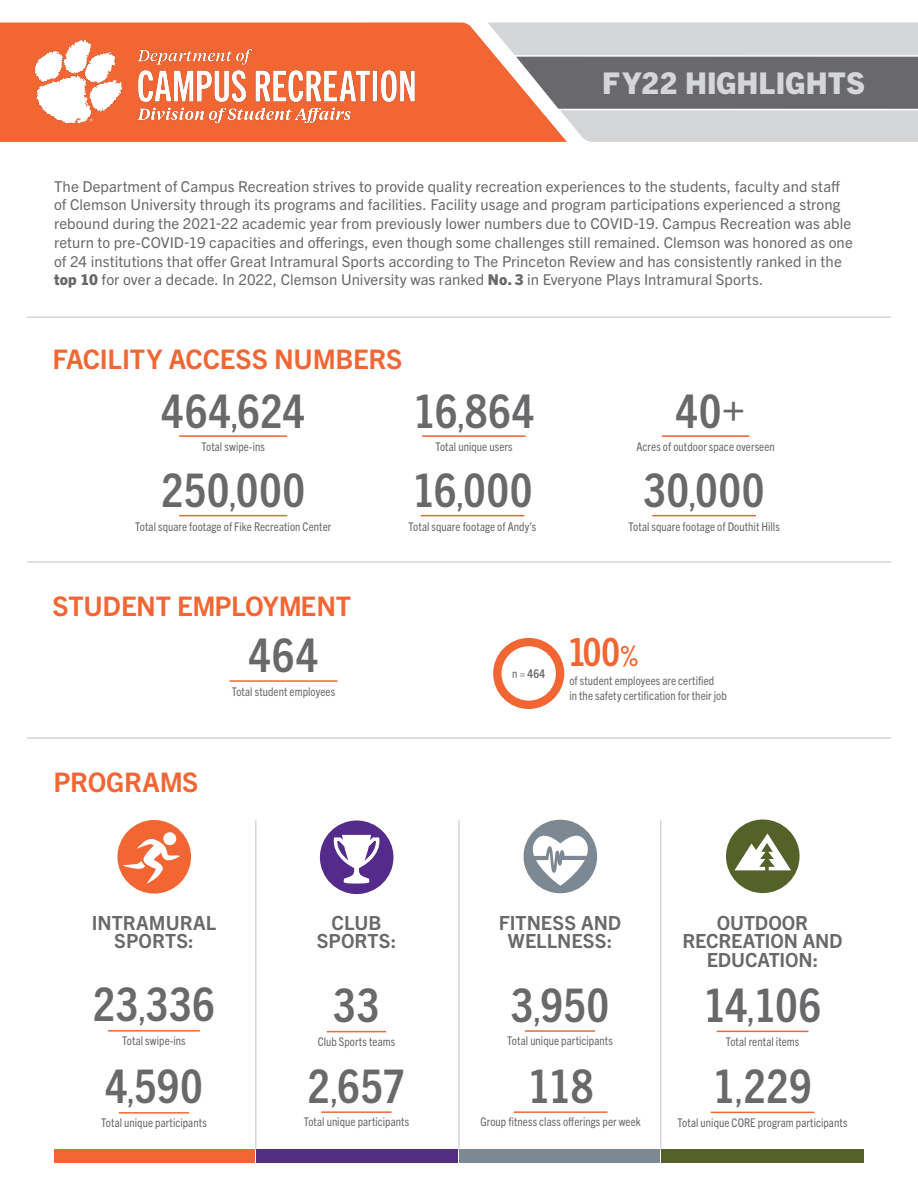
<style>
.page{position:relative;width:918px;height:1188px;background:#fff}
.page>*{position:absolute;margin:0;border:0;box-sizing:border-box;transform-origin:0 0}
.t1{font:700 condensed 46.5px "Trade Gothic Next LT Pro";letter-spacing:.02em;color:#69696c}
.t2{font:700 condensed 39px "Trade Gothic Next LT Pro";color:#f26633}
.t3{font:800 30px "Trade Gothic Next LT Pro";letter-spacing:.01em;color:#d5d6d8}
.t4{font:700 27px "Trade Gothic Next LT Pro";letter-spacing:-.01em;color:#f26633}
.t5{font:700 19.5px/18.8px "Trade Gothic Next LT Pro";color:#69696c;text-align:center}
.t6{font:15px/18.8px "Trade Gothic Next LT Pro";letter-spacing:.005em;color:#69696c}
.t7{font:condensed 12px/15px "Trade Gothic Next LT Pro";letter-spacing:.005em;color:#69696c}
.t8{font:700 condensed 12px "Trade Gothic Next LT Pro";color:#69696c}
.s1{font-weight:800}
.s2{font-size:30px}
.s3{font-weight:400}
.s4{font-size:27.75px}
</style>
<div class="page">
<div style="left:493px;top:638px;width:71px;height:71px;background:#f26633;border-radius:36px"></div>
<div style="left:502px;top:646px;width:54px;height:55px;background:#fff;border-radius:50%"></div>
<div style="left:567px;top:22px;width:351px;height:120px;background:#d5d6d8"></div>
<svg style="left:0;top:22px;width:567px;height:120px;background:#ef8058"></svg>
<svg style="left:511px;top:54px;width:407px;height:58px;background:#7e7b7c"></svg>
<hr style="left:27px;top:316px;width:864px;height:2px;background:#d5d6d8">
<hr style="left:27px;top:561px;width:864px;height:2px;background:#d5d6d8">
<hr style="left:27px;top:737px;width:864px;height:2px;background:#d5d6d8">
<hr style="left:255px;top:820px;width:1px;height:330px;background:#d5d6d8">
<hr style="left:458px;top:820px;width:2px;height:330px;background:#d5d6d8">
<hr style="left:660px;top:820px;width:2px;height:330px;background:#d5d6d8">
<div style="left:662px;top:1149px;width:202px;height:13px;background:#54622a"></div>
<div style="left:256px;top:1149px;width:202px;height:13px;background:#522d80"></div>
<div style="left:460px;top:1149px;width:200px;height:13px;background:#7d8992"></div>
<div style="left:54px;top:1149px;width:201px;height:13px;background:#f26633"></div>
<img style="left:17px;top:27px;width:415px;height:115px">
<hr style="left:179px;top:435px;width:108px;height:2px;background:#f26633">
<hr style="left:179px;top:515px;width:108px;height:1px;background:#f26633">
<hr style="left:230px;top:680px;width:108px;height:2px;background:#f26633">
<hr style="left:108px;top:1030px;width:92px;height:2px;background:#f26633">
<hr style="left:717px;top:1031px;width:91px;height:1px;background:#f26633">
<hr style="left:119px;top:1112px;width:70px;height:2px;background:#f26633">
<hr style="left:321px;top:1111px;width:71px;height:2px;background:#f26633">
<hr style="left:514px;top:1111px;width:93px;height:2px;background:#f26633">
<hr style="left:327px;top:1031px;width:59px;height:1px;background:#f26633">
<hr style="left:711px;top:1112px;width:103px;height:1px;background:#f26633">
<hr style="left:525px;top:1030px;width:70px;height:2px;background:#f26633">
<hr style="left:422px;top:435px;width:104px;height:2px;background:#f26633">
<hr style="left:662px;top:435px;width:88px;height:2px;background:#f26633">
<hr style="left:421px;top:515px;width:103px;height:1px;background:#f26633">
<hr style="left:652px;top:515px;width:104px;height:1px;background:#f26633">
<svg style="left:117px;top:820px;width:74px;height:74px"></svg>
<svg style="left:320px;top:821px;width:73px;height:73px"></svg>
<svg style="left:524px;top:820px;width:73px;height:73px"></svg>
<svg style="left:726px;top:820px;width:74px;height:73px"></svg>
<h3 class="t3" style="left:602px;top:63px;width:265px">FY22 HIGHLIGHTS</h3>
<p class="t6" style="left:54px;top:176px;width:800px">The Department of Campus Recreation strives to provide quality recreation experiences to the students, faculty and staff of Clemson University through its programs and facilities. Facility usage and program participations experienced a strong rebound during the 2021-22 academic year from previously lower numbers due to COVID-19. Campus Recreation was able return to pre-COVID-19 capacities and offerings, even though some challenges still remained. Clemson was honored as one of 24 institutions that offer Great Intramural Sports according to The Princeton Review and has consistently ranked in the <span class="s1">top 10</span> for over a decade. In 2022, Clemson University was ranked <span class="s1">No. 3</span> in Everyone Plays Intramural Sports.</p>
<h3 class="t4" style="left:52px;top:341px;width:351px">FACILITY ACCESS NUMBERS</h3>
<h1 class="t1" style="left:162px;top:379px;width:145px">464<span class="s2">,</span>624</h1>
<p class="t7" style="left:201px;top:439px;width:65px">Total swipe-ins</p>
<h1 class="t1" style="left:414px;top:379px;width:122px">16<span class="s2">,</span>864</h1>
<p class="t7" style="left:435px;top:439px;width:79px">Total unique users</p>
<h1 class="t1" style="left:162px;top:458px;width:145px">250<span class="s2">,</span>000</h1>
<p class="t7" style="left:135px;top:518px;width:198px">Total square footage of Fike Recreation Center</p>
<h1 class="t1" style="left:413px;top:458px;width:121px">16<span class="s2">,</span>000</h1>
<p class="t7" style="left:409px;top:518px;width:129px">Total square footage of Andy’s</p>
<h1 class="t1" style="left:676px;top:379px;width:70px">40+</h1>
<p class="t7" style="left:636px;top:439px;width:140px">Acres of outdoor space overseen</p>
<h1 class="t1" style="left:644px;top:458px;width:122px">30<span class="s2">,</span>000</h1>
<p class="t7" style="left:629px;top:518px;width:153px">Total square footage of Douthit Hills</p>
<h3 class="t4" style="left:52px;top:587px;width:300px">STUDENT EMPLOYMENT</h3>
<h1 class="t1" style="left:249px;top:624px;width:71px">464</h1>
<p class="t7" style="left:232px;top:683px;width:105px">Total student employees</p>
<p class="t8" style="left:512px;top:665px;width:34px"><span class="s3">n =</span> 464</p>
<h2 class="t2" style="left:568px;top:625px;width:72px">100<span class="s4">%</span></h2>
<p class="t7" style="left:569px;top:672px;width:159px">of student employees are certified<br>in the safety certification for their job</p>
<h3 class="t4" style="left:54px;top:764px;width:146px">PROGRAMS</h3>
<h3 class="t5" style="left:92px;top:912px;width:126px">INTRAMURAL<br>SPORTS:</h3>
<h1 class="t1" style="left:93px;top:973px;width:123px">23<span class="s2">,</span>336</h1>
<p class="t7" style="left:122px;top:1032px;width:65px">Total swipe-ins</p>
<h1 class="t1" style="left:105px;top:1055px;width:99px">4<span class="s2">,</span>590</h1>
<p class="t7" style="left:101px;top:1114px;width:107px">Total unique participants</p>
<h3 class="t5" style="left:317px;top:912px;width:81px">CLUB<br>SPORTS:</h3>
<h1 class="t1" style="left:334px;top:974px;width:47px">33</h1>
<p class="t7" style="left:318px;top:1033px;width:79px">Club Sports teams</p>
<h1 class="t1" style="left:308px;top:1054px;width:99px">2<span class="s2">,</span>657</h1>
<p class="t7" style="left:304px;top:1114px;width:107px">Total unique participants</p>
<h3 class="t5" style="left:499px;top:912px;width:124px">FITNESS AND<br>WELLNESS:</h3>
<h1 class="t1" style="left:511px;top:973px;width:99px">3<span class="s2">,</span>950</h1>
<p class="t7" style="left:507px;top:1033px;width:107px">Total unique participants</p>
<h1 class="t1" style="left:528px;top:1054px;width:67px">118</h1>
<p class="t7" style="left:480px;top:1114px;width:162px">Group fitness class offerings per week</p>
<h3 class="t5" style="left:682px;top:912px;width:162px">OUTDOOR<br>RECREATION AND<br>EDUCATION:</h3>
<h1 class="t1" style="left:704px;top:974px;width:119px">14<span class="s2">,</span>106</h1>
<p class="t7" style="left:726px;top:1033px;width:75px">Total rental items</p>
<h1 class="t1" style="left:713px;top:1055px;width:100px">1<span class="s2">,</span>229</h1>
<p class="t7" style="left:678px;top:1114px;width:171px">Total unique CORE program participants</p>
</div>
